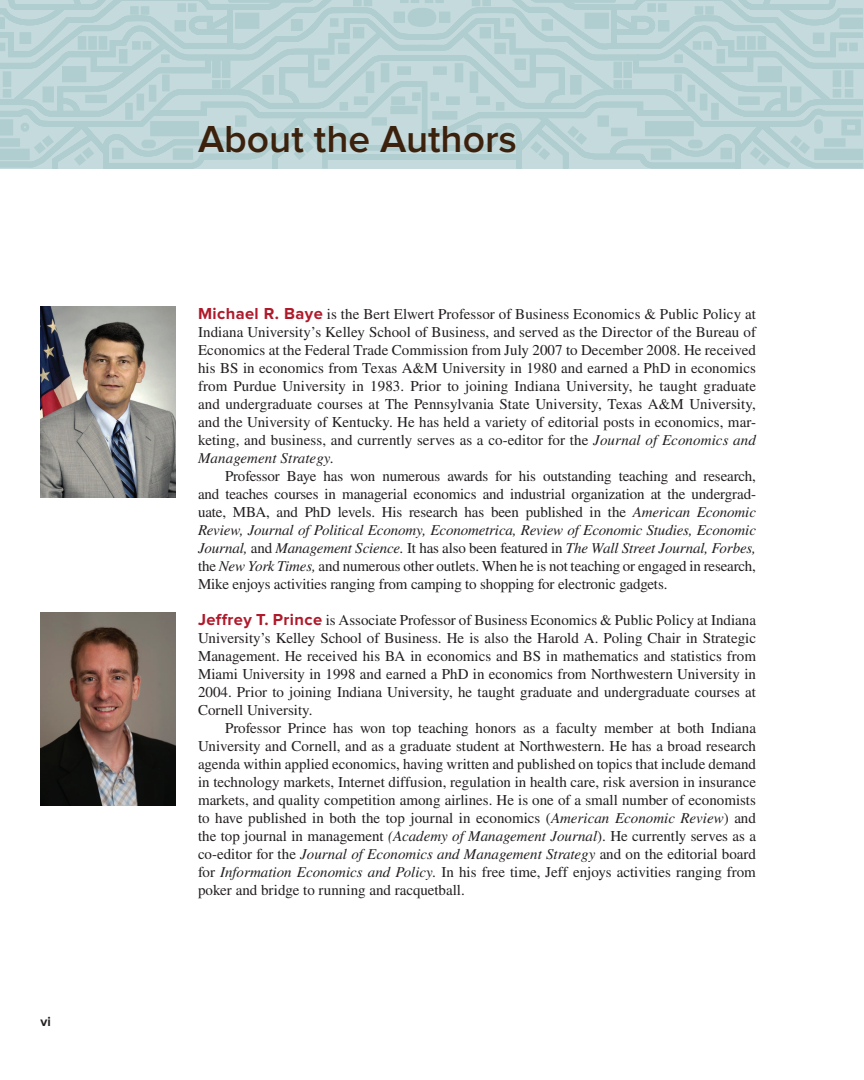
<style>
.page{position:relative;width:864px;height:1080px;background:#fff}
.page>*{position:absolute;margin:0;border:0;box-sizing:border-box;transform-origin:0 0}
.faa_tt{font:600 39px "Proxima Nova";color:#3c210c}
.faa_tx{font:15px/18px "STIX Math Jax Main";letter-spacing:-.01em;color:#231f20;text-align:justify}
.faa_tx_first{font:15px/18px "STIX Math Jax Main";color:#231f20;text-align:justify}
.df{font:700 13.5px "Proxima Nova";color:#231f20}
.s1{font-family:"Proxima Nova";font-weight:700;font-size:16.5px;color:#af1a2b}
.s2{font-style:italic}
</style>
<div class="page">
<div style="left:0;top:0;width:864px;height:169px;background:linear-gradient(to right,#bbd4d6,#bbd4d6)"></div>
<img style="left:40px;top:306px;width:135px;height:192px">
<img style="left:40px;top:613px;width:135px;height:192px">
<svg style="left:0;top:0;width:864px;height:1px"></svg>
<p class="df" style="left:40px;top:1014px;width:12px">vi</p>
<p class="faa_tt" style="left:198px;top:117px;width:321px">About the Authors</p>
<p class="faa_tx_first" style="left:198px;top:306px;width:560px"><span class="s1">Michael R. Baye</span> is the Bert Elwert Professor of Business Economics &amp; Public Policy at Indiana University’s Kelley School of Business, and served as the Director of the Bureau of Economics at the Federal Trade Commission from July 2007 to December 2008. He received his BS in economics from Texas A&amp;M University in 1980 and earned a PhD in economics from Purdue University in 1983. Prior to joining Indiana University, he taught graduate and undergraduate courses at The Pennsylvania State University, Texas A&amp;M University, and the University of Kentucky. He has held a variety of editorial posts in economics, mar&shy;keting, and business, and currently serves as a co-editor for the <span class="s2">Journal of Economics and Management Strategy.</span></p>
<p class="faa_tx" style="left:198px;top:468px;width:560px;text-indent:27px">Professor Baye has won numerous awards for his outstanding teaching and research, and teaches courses in managerial economics and industrial organization at the undergrad&shy;uate, MBA, and PhD levels. His research has been published in the <span class="s2">American Economic Review, Journal of Political Economy, Econometrica, Review of Economic Studies, Economic Journal,</span> and <span class="s2">Management Science.</span> It has also been featured in <span class="s2">The Wall Street Journal, Forbes, </span>the <span class="s2">New York Times,</span> and numerous other outlets. When he is not teaching or engaged in research, Mike enjoys activities ranging from camping to shopping for electronic gadgets.</p>
<p class="faa_tx_first" style="left:198px;top:612px;width:560px"><span class="s1">Jeffrey T. Prince</span> is Associate Professor of Business Economics &amp; Public Policy at Indiana University’s Kelley School of Business. He is also the Harold A. Poling Chair in Strategic Management. He received his BA in economics and BS in mathematics and statistics from Miami University in 1998 and earned a PhD in economics from Northwestern University in 2004. Prior to joining Indiana University, he taught graduate and undergraduate courses at Cornell University.</p>
<p class="faa_tx" style="left:198px;top:720px;width:560px;text-indent:27px">Professor Prince has won top teaching honors as a faculty member at both Indiana University and Cornell, and as a graduate student at Northwestern. He has a broad research agenda within applied economics, having written and published on topics that include demand in technology markets, Internet diffusion, regulation in health care, risk aversion in insurance markets, and quality competition among airlines. He is one of a small number of economists to have published in both the top journal in economics (<span class="s2">American Economic Review</span>) and the top journal in management <span class="s2">(Academy of Management Journal</span>). He currently serves as a co-editor for the <span class="s2">Journal of Economics and Management Strategy</span> and on the editorial board for <span class="s2">Information Economics and Policy.</span> In his free time, Jeff enjoys activities ranging from poker and bridge to running and racquetball.</p>
</div>
